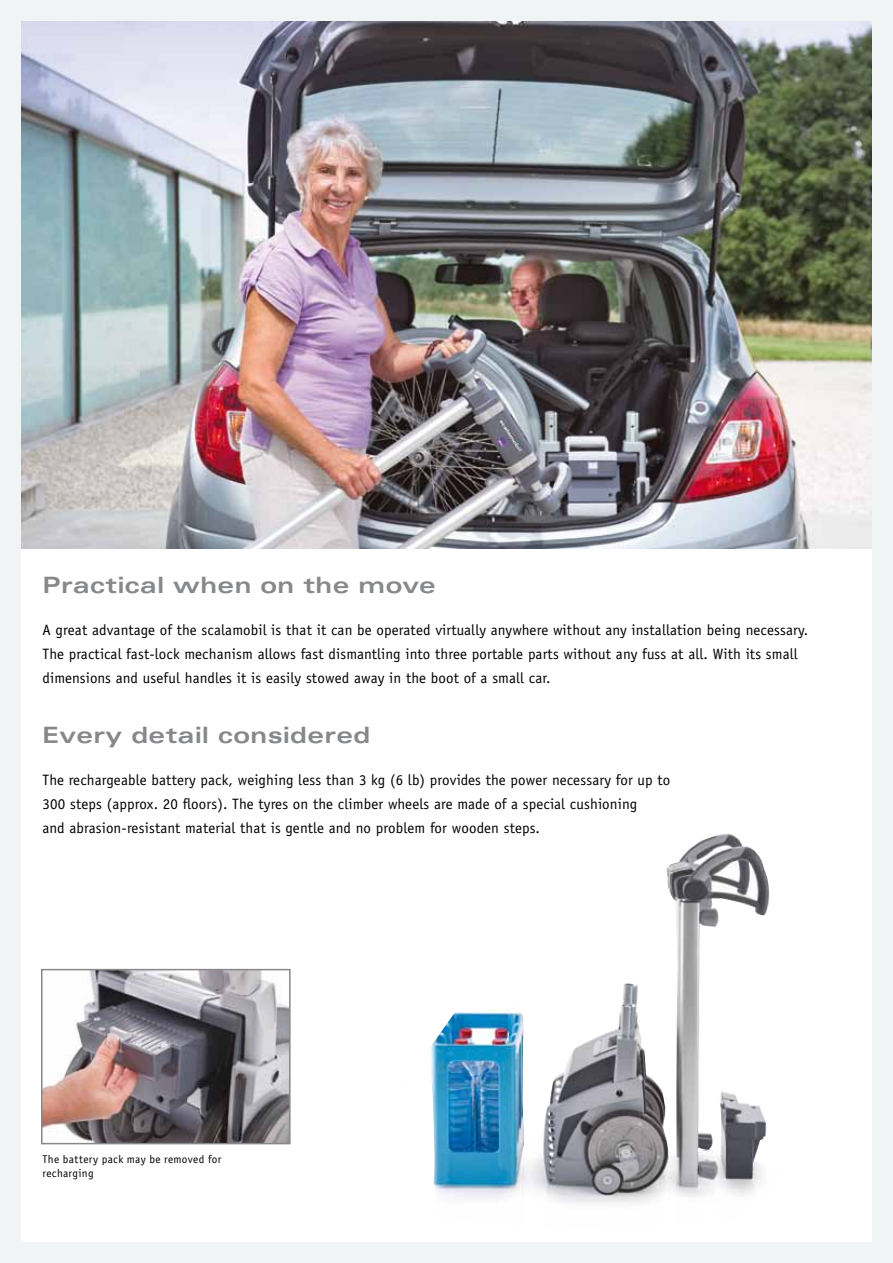
<style>
.page{position:relative;width:893px;height:1263px;background:#f1f4f5}
.page>*{position:absolute;margin:0;border:0;box-sizing:border-box;transform-origin:0 0}
.t1{font:700 expanded 22.5px "Univers";letter-spacing:.02em;color:#87888a}
.t2{font:15px/24px "Officina Sans";letter-spacing:.01em;color:#000}
.t3{font:11.25px/13.5px "Officina Sans";letter-spacing:.03em;color:#000}
</style>
<div class="page">
<div style="left:21px;top:536px;width:851px;height:706px;background:#fff"></div>
<img style="left:21px;top:21px;width:851px;height:528px">
<img style="left:430px;top:840px;width:340px;height:364px">
<img style="left:44px;top:972px;width:244px;height:169px">
<div style="left:41px;top:969px;width:250px;height:175px;border:2px solid #87888a"></div>
<h1 class="t1" style="left:43px;top:572px;width:395px">Practical when on the move</h1>
<p class="t2" style="left:43px;top:618px;width:767px">A great advantage of the scalamobil is that it can be operated virtually anywhere without any installation being necessary.<br>The practical fast-lock mechanism allows fast dismantling into three portable parts without any fuss at all. With its small dimensions and useful handles it is easily stowed away in the boot of a small car.</p>
<h1 class="t1" style="left:43px;top:722px;width:329px">Every detail considered</h1>
<p class="t2" style="left:43px;top:768px;width:629px">The rechargeable battery pack, weighing less than 3 kg (6 lb) provides the power necessary for up to<br>300 steps (approx. 20 floors). The tyres on the climber wheels are made of a special cushioning<br>and abrasion-resistant material that is gentle and no problem for wooden steps.</p>
<p class="t3" style="left:43px;top:1152px;width:180px">The battery pack may be removed for recharging</p>
</div>
